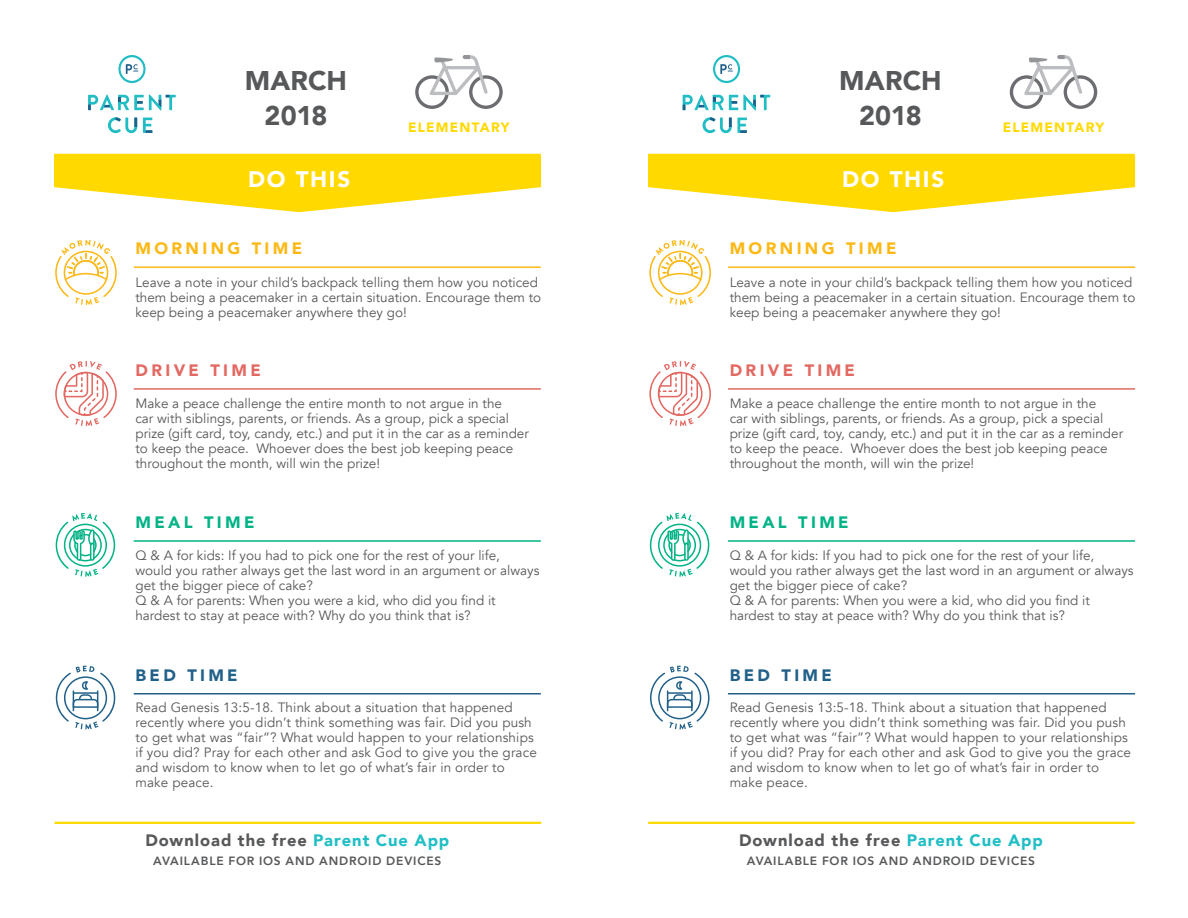
<style>
.page{position:relative;width:1188px;height:918px;background:#fff}
.page>*{position:absolute;margin:0;border:0;box-sizing:border-box;transform-origin:0 0}
.t1{font:900 27px "Avenir";letter-spacing:.005em;color:#57585a}
.t2{font:900 22.5px "Avenir";letter-spacing:.075em;color:#fff}
.t3{font:900 16.5px "Avenir";letter-spacing:.055em;color:#57585a}
.t4{font:900 16.5px "Avenir";letter-spacing:.205em;color:#fcb814}
.t5{font:900 16.5px "Avenir";letter-spacing:.2em;color:#e26962}
.t6{font:900 16.5px "Avenir";letter-spacing:.2em;color:#00b385}
.t7{font:900 16.5px "Avenir";letter-spacing:.205em;color:#216089}
.t8{font:13.5px/15px "Avenir";color:#57585a}
.t9{font:900 13.5px "Avenir";letter-spacing:.09em;color:#ffd900}
.t10{font:800 12px "Avenir";letter-spacing:.07em;color:#57585a}
.s1{color:#20bec5}
</style>
<div class="page">
<hr style="left:54px;top:154px;width:487px;height:3px;background:#ffd900">
<hr style="left:648px;top:154px;width:487px;height:3px;background:#ffd900">
<hr style="left:55px;top:822px;width:486px;height:2px;background:#ffd900">
<hr style="left:648px;top:822px;width:487px;height:2px;background:#ffd900">
<hr style="left:134px;top:388px;width:407px;height:2px;background:#e26962">
<hr style="left:728px;top:388px;width:407px;height:2px;background:#e26962">
<svg style="left:55px;top:361px;width:62px;height:65px"></svg>
<svg style="left:649px;top:361px;width:62px;height:65px"></svg>
<hr style="left:134px;top:540px;width:407px;height:2px;background:#00b385">
<hr style="left:728px;top:540px;width:407px;height:2px;background:#00b385">
<svg style="left:56px;top:513px;width:59px;height:64px"></svg>
<svg style="left:650px;top:513px;width:59px;height:64px"></svg>
<hr style="left:134px;top:693px;width:407px;height:2px;background:#216089">
<hr style="left:728px;top:693px;width:407px;height:2px;background:#216089">
<svg style="left:56px;top:666px;width:59px;height:63px"></svg>
<svg style="left:650px;top:666px;width:60px;height:63px"></svg>
<hr style="left:134px;top:266px;width:407px;height:2px;background:#fcb814">
<hr style="left:728px;top:266px;width:407px;height:2px;background:#fcb814">
<svg style="left:55px;top:240px;width:62px;height:65px"></svg>
<svg style="left:649px;top:240px;width:62px;height:65px"></svg>
<svg style="left:54px;top:157px;width:487px;height:55px"></svg>
<svg style="left:648px;top:157px;width:487px;height:55px"></svg>
<svg style="left:738px;top:118px;width:9px;height:15px"></svg>
<svg style="left:683px;top:95px;width:87px;height:15px"></svg>
<svg style="left:702px;top:117px;width:30px;height:16px"></svg>
<svg style="left:713px;top:55px;width:27px;height:28px"></svg>
<svg style="left:1010px;top:55px;width:87px;height:54px"></svg>
<svg style="left:143px;top:118px;width:9px;height:15px"></svg>
<svg style="left:88px;top:95px;width:88px;height:15px"></svg>
<svg style="left:108px;top:117px;width:29px;height:16px"></svg>
<svg style="left:118px;top:55px;width:28px;height:28px"></svg>
<svg style="left:415px;top:55px;width:88px;height:54px"></svg>
<p class="t1" style="left:245px;top:58px;width:104px">MARCH</p>
<p class="t1" style="left:265px;top:92px;width:64px">2018</p>
<p class="t9" style="left:408px;top:115px;width:103px">ELEMENTARY</p>
<p class="t1" style="left:839px;top:58px;width:104px">MARCH</p>
<p class="t1" style="left:859px;top:92px;width:64px">2018</p>
<p class="t2" style="left:248px;top:160px;width:104px">DO THIS</p>
<p class="t2" style="left:842px;top:160px;width:104px">DO THIS</p>
<p class="t9" style="left:1003px;top:115px;width:103px">ELEMENTARY</p>
<p class="t4" style="left:135px;top:234px;width:168px">MORNING TIME</p>
<p class="t4" style="left:730px;top:234px;width:168px">MORNING TIME</p>
<p class="t8" style="left:135px;top:275px;width:407px">Leave a note in your child’s backpack telling them how you noticed them being a peacemaker in a certain situation. Encourage them to keep being a peacemaker anywhere they go!</p>
<p class="t8" style="left:730px;top:275px;width:407px">Leave a note in your child’s backpack telling them how you noticed them being a peacemaker in a certain situation. Encourage them to keep being a peacemaker anywhere they go!</p>
<p class="t5" style="left:135px;top:356px;width:127px">DRIVE TIME</p>
<p class="t5" style="left:730px;top:356px;width:127px">DRIVE TIME</p>
<p class="t8" style="left:135px;top:396px;width:395px">Make a peace challenge the entire month to not argue in the<br>car with siblings, parents, or friends. As a group, pick a special prize (gift card, toy, candy, etc.) and put it in the car as a reminder to keep the peace. Whoever does the best job keeping peace throughout the month, will win the prize!</p>
<p class="t8" style="left:730px;top:396px;width:395px">Make a peace challenge the entire month to not argue in the<br>car with siblings, parents, or friends. As a group, pick a special prize (gift card, toy, candy, etc.) and put it in the car as a reminder to keep the peace. Whoever does the best job keeping peace throughout the month, will win the prize!</p>
<p class="t6" style="left:135px;top:508px;width:120px">MEAL TIME</p>
<p class="t6" style="left:730px;top:508px;width:120px">MEAL TIME</p>
<p class="t8" style="left:135px;top:548px;width:405px">Q &amp; A for kids: If you had to pick one for the rest of your life, would you rather always get the last word in an argument or always get the bigger piece of cake?</p>
<p class="t8" style="left:135px;top:593px;width:362px">Q &amp; A for parents: When you were a kid, who did you find it hardest to stay at peace with? Why do you think that is?</p>
<p class="t8" style="left:730px;top:548px;width:405px">Q &amp; A for kids: If you had to pick one for the rest of your life, would you rather always get the last word in an argument or always get the bigger piece of cake?</p>
<p class="t8" style="left:730px;top:593px;width:362px">Q &amp; A for parents: When you were a kid, who did you find it hardest to stay at peace with? Why do you think that is?</p>
<p class="t7" style="left:135px;top:661px;width:104px">BED TIME</p>
<p class="t7" style="left:730px;top:661px;width:104px">BED TIME</p>
<p class="t8" style="left:135px;top:701px;width:403px">Read Genesis 13:5-18. Think about a situation that happened recently where you didn’t think something was fair. Did you push to get what was “fair”? What would happen to your relationships if you did? Pray for each other and ask God to give you the grace and wisdom to know when to let go of what’s fair in order to make peace.</p>
<p class="t8" style="left:730px;top:701px;width:403px">Read Genesis 13:5-18. Think about a situation that happened recently where you didn’t think something was fair. Did you push to get what was “fair”? What would happen to your relationships if you did? Pray for each other and ask God to give you the grace and wisdom to know when to let go of what’s fair in order to make peace.</p>
<p class="t3" style="left:145px;top:826px;width:305px">Download the free <span class="s1">Parent Cue App</span></p>
<p class="t10" style="left:153px;top:852px;width:290px">AVAILABLE FOR IOS AND ANDROID DEVICES</p>
<p class="t3" style="left:739px;top:826px;width:305px">Download the free <span class="s1">Parent Cue App</span></p>
<p class="t10" style="left:747px;top:852px;width:290px">AVAILABLE FOR IOS AND ANDROID DEVICES</p>
</div>
